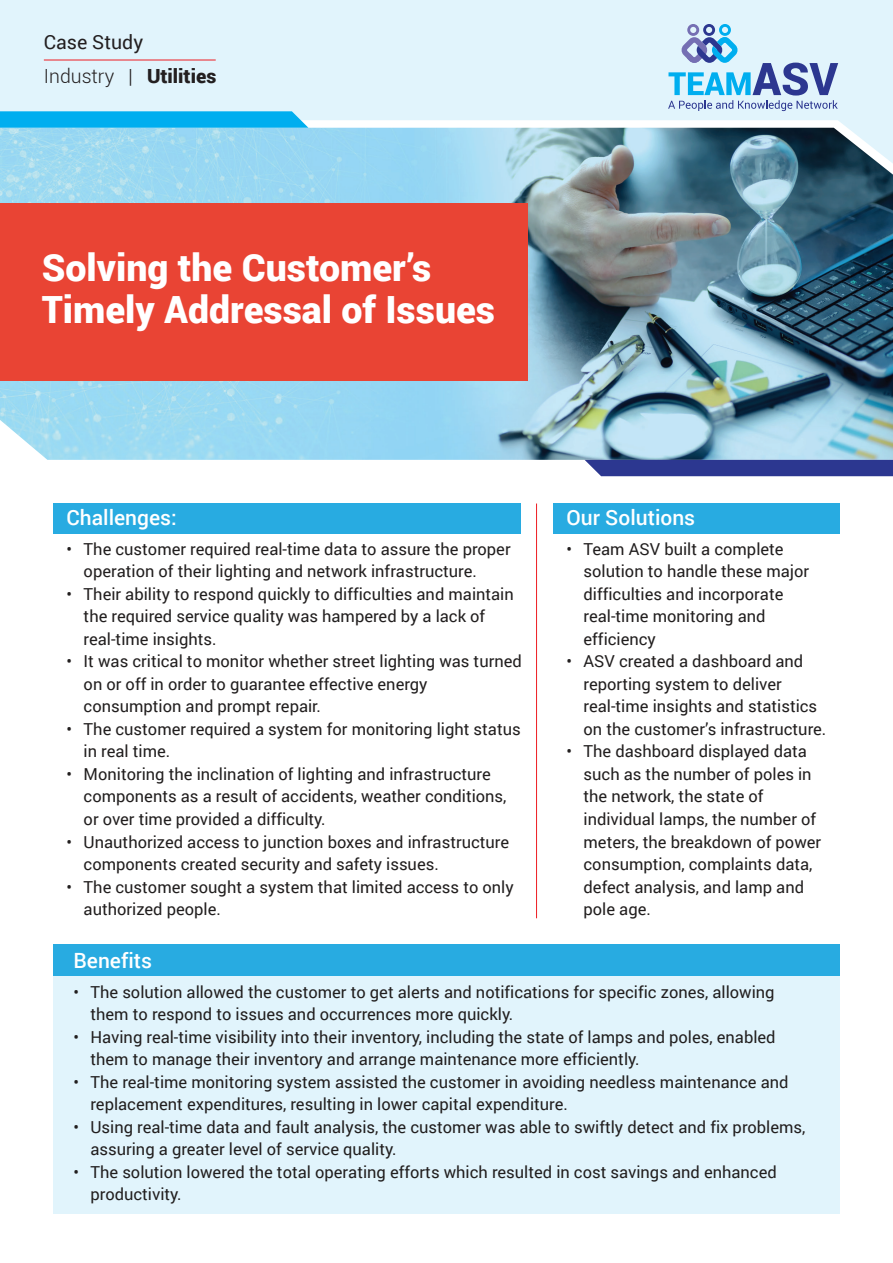
<style>
.page{position:relative;width:893px;height:1263px;background:#fff}
.page>*{position:absolute;margin:0;border:0;box-sizing:border-box;transform-origin:0 0}
.t1{font:900 37.5px/42px "Roboto";color:#fff}
.t2{font:500 21px "Roboto";color:#fff}
.t3{font:19.5px/33.8px "Roboto";color:#231f20}
.t4{font:16.5px/22.5px "Roboto";color:#211e1e}
.s1{font-weight:300}
.s2{font-weight:900}
</style>
<div class="page">
<img style="left:0;top:164px;width:893px;height:296px">
<div style="left:0;top:204px;width:528px;height:177px;background:#e94434"></div>
<svg style="left:0;top:0;width:893px;height:164px;background:#cbe5f0"></svg>
<svg style="left:668px;top:24px;width:170px;height:87px;background:#adcde8"></svg>
<svg style="left:0;top:111px;width:308px;height:17px;background:#0db2ef"></svg>
<div style="left:585px;top:460px;width:308px;height:16px;background:#2c3790"></div>
<div style="left:53px;top:503px;width:468px;height:30px;background:#28abe1"></div>
<div style="left:552px;top:503px;width:287px;height:30px;background:#28abe1"></div>
<div style="left:53px;top:944px;width:786px;height:270px;background:#e1f4fc"></div>
<div style="left:53px;top:944px;width:786px;height:32px;background:#28abe1"></div>
<hr style="left:44px;top:60px;width:172px;height:1px;background:#ee1d23">
<hr style="left:536px;top:503px;width:1px;height:415px;background:#ee1d23">
<p class="t3" style="left:44px;top:24px;width:174px">Case Study<br><span class="s1">Industry |</span> <span class="s2">Utilities</span></p>
<h1 class="t1" style="left:42px;top:245px;width:455px">Solving the Customer’s<br>Timely Addressal of Issues</h1>
<p class="t2" style="left:67px;top:503px;width:112px">Challenges:</p>
<p class="t4" style="left:84px;top:537px;width:429px;text-indent:-17px">• The customer required real-time data to assure the proper operation of their lighting and network infrastructure.</p>
<p class="t4" style="left:84px;top:582px;width:432px;text-indent:-17px">• Their ability to respond quickly to difficulties and maintain the required service quality was hampered by a lack of real-time insights.</p>
<p class="t4" style="left:84px;top:650px;width:440px;text-indent:-17px">• It was critical to monitor whether street lighting was turned on or off in order to guarantee effective energy consumption and prompt repair.</p>
<p class="t4" style="left:84px;top:717px;width:439px;text-indent:-17px">• The customer required a system for monitoring light status in real time.</p>
<p class="t4" style="left:84px;top:762px;width:424px;text-indent:-17px">• Monitoring the inclination of lighting and infrastructure components as a result of accidents, weather conditions, or over time provided a difficulty.</p>
<p class="t4" style="left:84px;top:830px;width:427px;text-indent:-17px">• Unauthorized access to junction boxes and infrastructure components created security and safety issues.</p>
<p class="t4" style="left:84px;top:875px;width:432px;text-indent:-17px">• The customer sought a system that limited access to only authorized people.</p>
<p class="t2" style="left:567px;top:503px;width:130px">Our Solutions</p>
<p class="t4" style="left:584px;top:537px;width:227px;text-indent:-17px">• Team ASV built a complete solution to handle these major difficulties and incorporate real-time monitoring and efficiency</p>
<p class="t4" style="left:584px;top:650px;width:244px;text-indent:-17px">• ASV created a dashboard and reporting system to deliver real-time insights and statistics on the customer’s infrastructure.</p>
<p class="t4" style="left:584px;top:740px;width:239px;text-indent:-17px">• The dashboard displayed data such as the number of poles in the network, the state of individual lamps, the number of meters, the breakdown of power consumption, complaints data, defect analysis, and lamp and pole age.</p>
<p class="t2" style="left:73px;top:945px;width:80px">Benefits</p>
<p class="t4" style="left:90px;top:980px;width:686px;text-indent:-17px">• The solution allowed the customer to get alerts and notifications for specific zones, allowing them to respond to issues and occurrences more quickly.</p>
<p class="t4" style="left:90px;top:1025px;width:687px;text-indent:-17px">• Having real-time visibility into their inventory, including the state of lamps and poles, enabled them to manage their inventory and arrange maintenance more efficiently.</p>
<p class="t4" style="left:90px;top:1070px;width:700px;text-indent:-17px">• The real-time monitoring system assisted the customer in avoiding needless maintenance and replacement expenditures, resulting in lower capital expenditure.</p>
<p class="t4" style="left:90px;top:1115px;width:716px;text-indent:-17px">• Using real-time data and fault analysis, the customer was able to swiftly detect and fix problems, assuring a greater level of service quality.</p>
<p class="t4" style="left:90px;top:1160px;width:688px;text-indent:-17px">• The solution lowered the total operating efforts which resulted in cost savings and enhanced productivity.</p>
</div>
